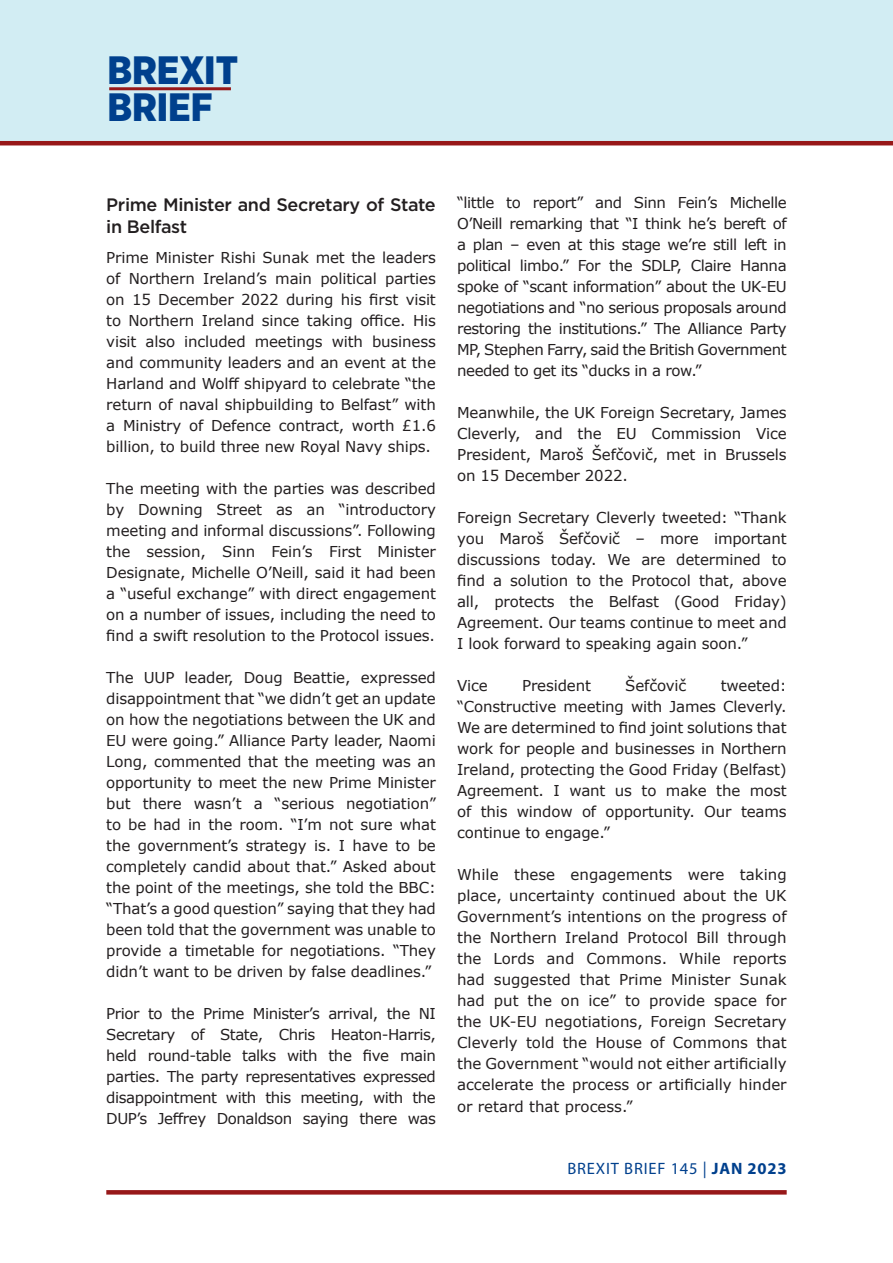
<style>
.page{position:relative;width:893px;height:1263px;background:#fff}
.page>*{position:absolute;margin:0;border:0;box-sizing:border-box;transform-origin:0 0}
.t1{font:900 39.6px/37.5px "Gotham Narrow";color:#00408d}
.t2{font:500 18px/22.5px "Gotham";letter-spacing:-.02em;color:#231f20}
.t3{font:16.5px "Myriad Pro";letter-spacing:.05em;color:#00408d}
.t4{font:15px/21px "Verdana";letter-spacing:-.01em;color:#231f20;text-align:justify}
.s1{font-weight:700}
</style>
<div class="page">
<div style="left:0;top:0;width:893px;height:142px;background:#d2edf3"></div>
<hr style="left:0;top:141px;width:893px;height:4px;background:#971819">
<hr style="left:109px;top:87px;width:122px;height:3px;background:#971819">
<svg style="left:106px;top:1190px;width:681px;height:4px;background:#991d1e"></svg>
<h1 class="t1" style="left:107px;top:51px;width:132px">BREXIT<br>BRIEF</h1>
<p class="t2" style="left:106px;top:193px;width:331px">Prime Minister and Secretary of State in Belfast</p>
<p class="t4" style="left:106px;top:247px;width:331px">Prime Minister Rishi Sunak met the leaders of Northern Ireland’s main political parties on 15 December 2022 during his first visit to Northern Ireland since taking office. His visit also included meetings with business and community leaders and an event at the Harland and Wolff shipyard to celebrate “the return of naval shipbuilding to Belfast” with a Ministry of Defence contract, worth £1.6 billion, to build three new Royal Navy ships.</p>
<p class="t4" style="left:106px;top:478px;width:331px">The meeting with the parties was described by Downing Street as an “introductory meeting and informal discussions”. Following the session, Sinn Fein’s First Minister Designate, Michelle O’Neill, said it had been a “useful exchange” with direct engagement on a number of issues, including the need to find a swift resolution to the Protocol issues.</p>
<p class="t4" style="left:106px;top:667px;width:331px">The UUP leader, Doug Beattie, expressed disappointment that “we didn’t get an update on how the negotiations between the UK and EU were going.” Alliance Party leader, Naomi Long, commented that the meeting was an opportunity to meet the new Prime Minister but there wasn’t a “serious negotiation” to be had in the room. “I’m not sure what the government’s strategy is. I have to be completely candid about that.” Asked about the point of the meetings, she told the BBC: “That’s a good question” saying that they had been told that the government was unable to provide a timetable for negotiations. “They didn’t want to be driven by false deadlines.”</p>
<p class="t4" style="left:106px;top:1003px;width:331px">Prior to the Prime Minister’s arrival, the NI Secretary of State, Chris Heaton-Harris, held round-table talks with the five main parties. The party representatives expressed disappointment with this meeting, with the DUP’s Jeffrey Donaldson saying there was</p>
<p class="t4" style="left:457px;top:192px;width:331px">“little to report” and Sinn Fein’s Michelle O’Neill remarking that “I think he’s bereft of a plan – even at this stage we’re still left in political limbo.” For the SDLP, Claire Hanna spoke of “scant information” about the UK-EU negotiations and “no serious proposals around restoring the institutions.” The Alliance Party MP, Stephen Farry, said the British Government needed to get its “ducks in a row.”</p>
<p class="t4" style="left:457px;top:402px;width:331px">Meanwhile, the UK Foreign Secretary, James Cleverly, and the EU Commission Vice President, Maroš Šefčovič, met in Brussels on 15 December 2022.</p>
<p class="t4" style="left:457px;top:507px;width:331px">Foreign Secretary Cleverly tweeted: “Thank you Maroš Šefčovič – more important discussions today. We are determined to find a solution to the Protocol that, above all, protects the Belfast (Good Friday)<br>Agreement. Our teams continue to meet and I look forward to speaking again soon.”</p>
<p class="t4" style="left:457px;top:675px;width:32px">Vice</p>
<p class="t4" style="left:522px;top:675px;width:70px">President</p>
<p class="t4" style="left:625px;top:675px;width:63px">Šefčovič</p>
<p class="t4" style="left:457px;top:675px;width:331px;text-indent:264px">tweeted: “Constructive meeting with James Cleverly.<br>We are determined to find joint solutions that work for people and businesses in Northern Ireland, protecting the Good Friday (Belfast)<br>Agreement. I want us to make the most of this window of opportunity. Our teams continue to engage.”</p>
<p class="t4" style="left:457px;top:864px;width:331px">While these engagements were taking place, uncertainty continued about the UK Government’s intentions on the progress of the Northern Ireland Protocol Bill through the Lords and Commons. While reports had suggested that Prime Minister Sunak had put the on ice” to provide space for the UK-EU negotiations, Foreign Secretary Cleverly told the House of Commons that the Government “would not either artificially accelerate the process or artificially hinder or retard that process.”</p>
<p class="t3" style="left:567px;top:1158px;width:221px">BREXIT BRIEF 145 | <span class="s1">JAN 2023</span></p>
</div>
